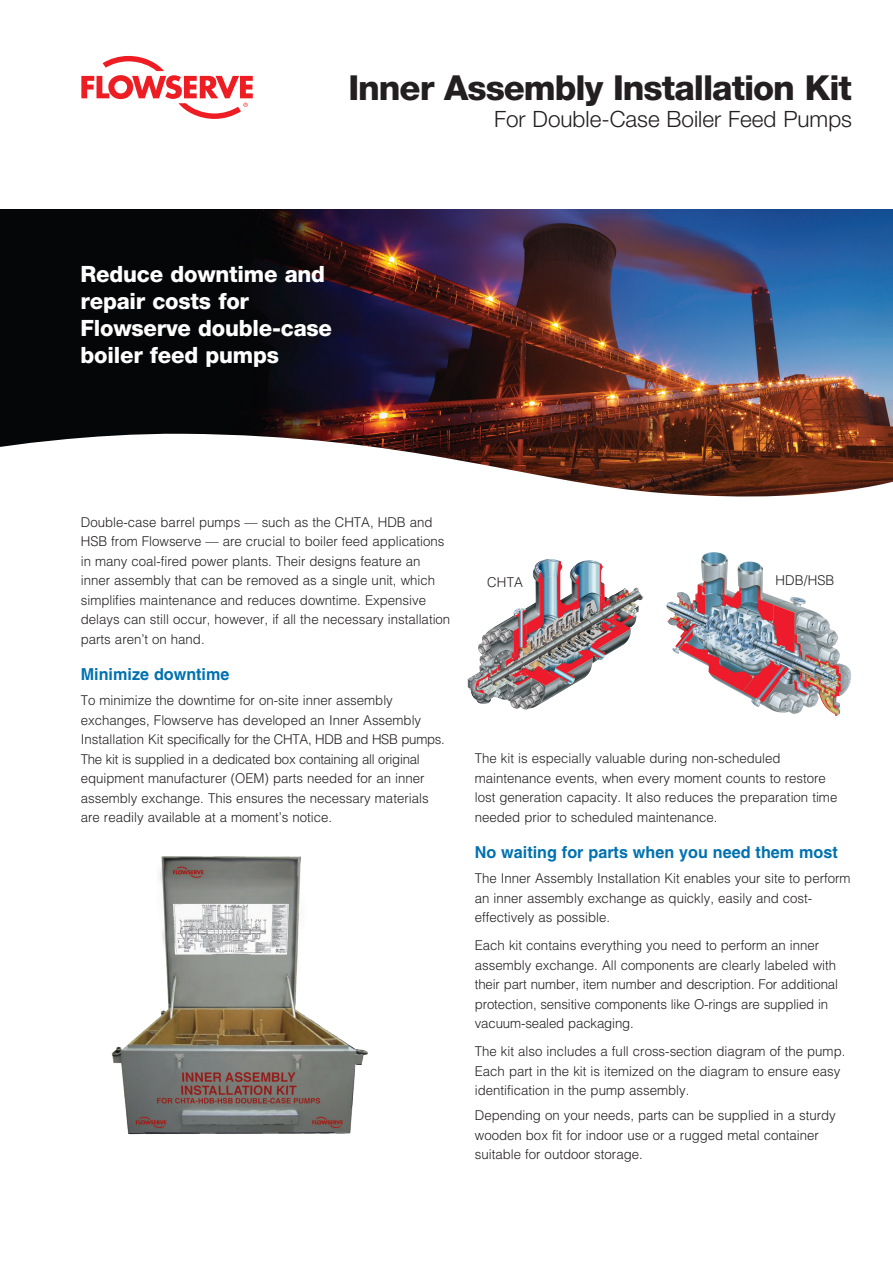
<style>
.page{position:relative;width:893px;height:1263px;background:#fff}
.page>*{position:absolute;margin:0;border:0;box-sizing:border-box;transform-origin:0 0}
.TB-Brochure_Title{font:800 34.5px "Helvetica Neue";letter-spacing:-.03em;color:#231f20}
.Body_Copy{font:800 22.5px/27px "Helvetica Neue";letter-spacing:-.01em;color:#fff}
.TB-Brochure_Title-2{font:300 22.5px "Helvetica Neue LT Std";color:#231f20}
.Body_Copy-2{font:700 16.5px "Helvetica LT Std";color:#0071b0}
.Body_Copy-3{font:300 13.5px/19.5px "Helvetica LT Std";color:#231f20}
</style>
<div class="page">
<img style="left:468px;top:559px;width:78px;height:148px">
<img style="left:666px;top:555px;width:182px;height:161px">
<img style="left:111px;top:856px;width:257px;height:279px">
<svg style="left:81px;top:56px;width:172px;height:63px"></svg>
<img style="left:0;top:209px;width:893px;height:224px">
<svg style="left:0;top:433px;width:893px;height:64px"></svg>
<p class="TB-Brochure_Title" style="left:348px;top:67px;width:505px">Inner Assembly Installation Kit</p>
<p class="TB-Brochure_Title-2" style="left:494px;top:105px;width:360px">For Double-Case Boiler Feed Pumps</p>
<p class="Body_Copy" style="left:81px;top:261px;width:253px">Reduce downtime and repair costs for<br>Flowserve double-case boiler feed pumps</p>
<p class="Body_Copy-3" style="left:81px;top:512px;width:371px">Double-case barrel pumps — such as the CHTA, HDB and HSB from Flowserve — are crucial to boiler feed applications in many coal-fired power plants. Their designs feature an inner assembly that can be removed as a single unit, which simplifies maintenance and reduces downtime. Expensive delays can still occur, however, if all the necessary installation parts aren’t on hand.</p>
<p class="Body_Copy-2" style="left:81px;top:665px;width:150px">Minimize downtime</p>
<p class="Body_Copy-3" style="left:81px;top:691px;width:366px">To minimize the downtime for on-site inner assembly exchanges, Flowserve has developed an Inner Assembly Installation Kit specifically for the CHTA, HDB and HSB pumps.<br>The kit is supplied in a dedicated box containing all original equipment manufacturer (OEM) parts needed for an inner assembly exchange. This ensures the necessary materials are readily available at a moment’s notice.</p>
<p class="Body_Copy-3" style="left:487px;top:572px;width:37px">CHTA</p>
<p class="Body_Copy-3" style="left:775px;top:571px;width:60px">HDB/HSB</p>
<p class="Body_Copy-3" style="left:475px;top:749px;width:364px">The kit is especially valuable during non-scheduled maintenance events, when every moment counts to restore lost generation capacity. It also reduces the preparation time needed prior to scheduled maintenance.</p>
<p class="Body_Copy-2" style="left:475px;top:842px;width:365px">No waiting for parts when you need them most</p>
<p class="Body_Copy-3" style="left:475px;top:869px;width:377px">The Inner Assembly Installation Kit enables your site to perform an inner assembly exchange as quickly, easily and cost&shy;effectively as possible.</p>
<p class="Body_Copy-3" style="left:475px;top:936px;width:365px">Each kit contains everything you need to perform an inner assembly exchange. All components are clearly labeled with their part number, item number and description. For additional protection, sensitive components like O-rings are supplied in vacuum-sealed packaging.</p>
<p class="Body_Copy-3" style="left:475px;top:1042px;width:372px">The kit also includes a full cross-section diagram of the pump.<br>Each part in the kit is itemized on the diagram to ensure easy identification in the pump assembly.</p>
<p class="Body_Copy-3" style="left:475px;top:1105px;width:363px">Depending on your needs, parts can be supplied in a sturdy wooden box fit for indoor use or a rugged metal container suitable for outdoor storage.</p>
</div>
